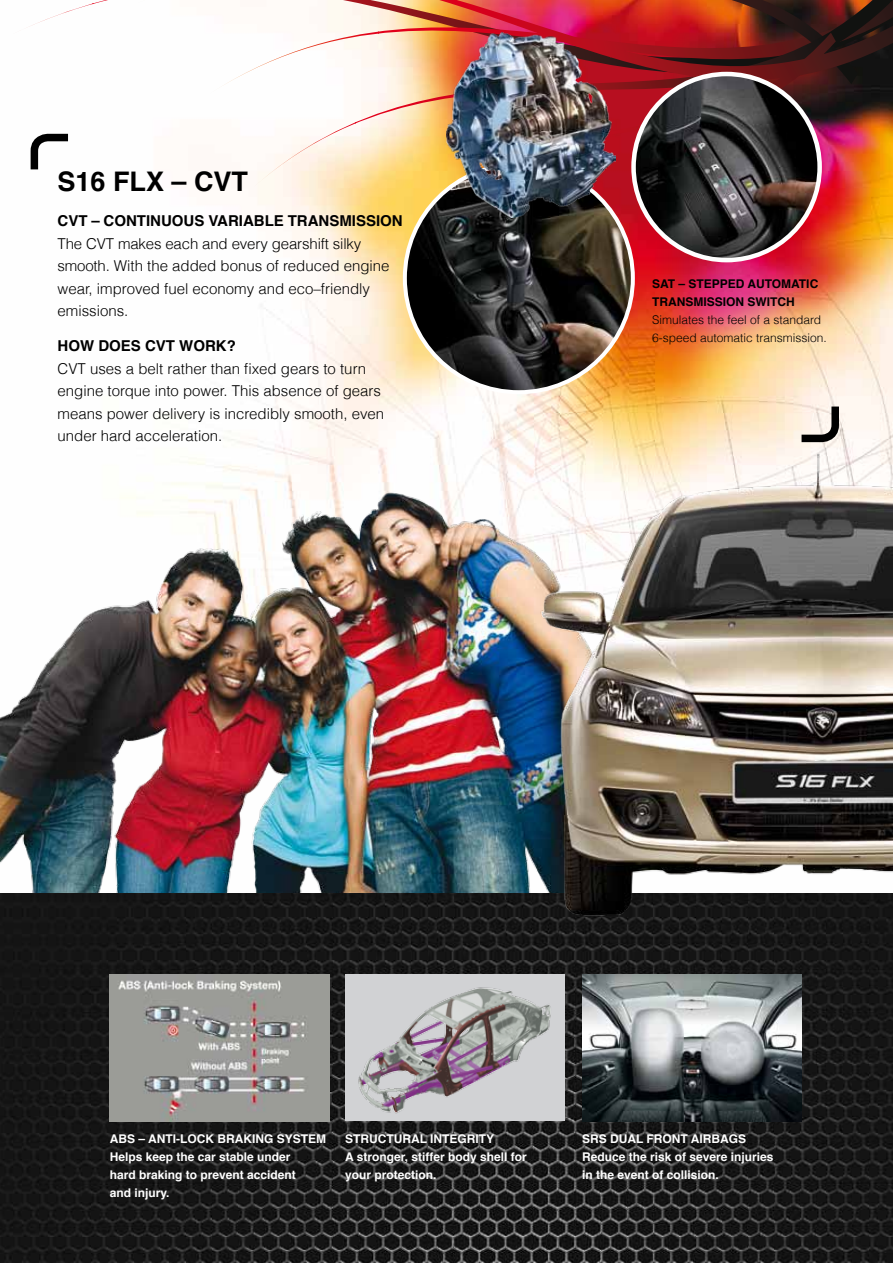
<style>
.page{position:relative;width:893px;height:1263px;background:#fff}
.page>*{position:absolute;margin:0;border:0;box-sizing:border-box;transform-origin:0 0}
.t1{font:700 27px "Helvetica";color:#000}
.t2{font:300 15px/22.5px "Helvetica";color:#000}
.t3{font:700 15px "Helvetica";color:#000}
.t4{font:700 12px/18px "Helvetica";color:#fff}
.t5{font:300 12px/18px "Helvetica";color:#000}
.t6{font:700 12px/18px "Helvetica";color:#000}
</style>
<div class="page">
<img style="left:0;top:194px;width:893px;height:1069px">
<img style="left:0;top:424px;width:400px;height:474px">
<img style="left:400px;top:374px;width:493px;height:641px">
<div style="left:345px;top:974px;width:220px;height:147px;background:#d1d2d4"></div>
<img style="left:358px;top:987px;width:193px;height:127px">
<img style="left:582px;top:974px;width:219px;height:147px">
<img style="left:110px;top:974px;width:219px;height:147px">
<svg style="left:255px;top:113px;width:638px;height:81px"></svg>
<svg style="left:443px;top:113px;width:393px;height:104px;background:#c0283e"></svg>
<img style="left:224px;top:0;width:669px;height:113px">
<svg style="left:30px;top:133px;width:38px;height:37px"></svg>
<svg style="left:794px;top:399px;width:49px;height:47px;background:#cac1b9"></svg>
<img style="left:405px;top:164px;width:228px;height:228px;border-radius:114px">
<img style="left:634px;top:74px;width:186px;height:186px;border-radius:93px">
<div style="left:631px;top:72px;width:191px;height:190px;border:4px solid #fff;border-radius:50%"></div>
<img style="left:446px;top:33px;width:170px;height:185px">
<h1 class="t1" style="left:58px;top:159px;width:192px">S16 FLX – CVT</h1>
<p class="t3" style="left:58px;top:209px;width:58px">CVT – Cont</p>
<p class="t3" style="left:146px;top:209px;width:246px">inuous Variable Transmission</p>
<p class="t2" style="left:58px;top:231px;width:334px">The CVT makes each and every gearshift silky smooth. With the added bonus of reduced engine wear, improved fuel economy and eco–friendly emissions.</p>
<p class="t3" style="left:58px;top:334px;width:180px">HOW DOES CVT WORK?</p>
<p class="t2" style="left:58px;top:356px;width:328px">CVT uses a belt rather than fixed gears to turn engine torque into power. This absence of gears means power delivery is incredibly smooth, even under hard acceleration.</p>
<p class="t6" style="left:652px;top:275px;width:168px">SAT – Stepped Automatic<br>Transmission Switch</p>
<p class="t5" style="left:652px;top:310px;width:176px">Simulates the feel of a standard<br>6-speed automatic transmission.</p>
<p class="t4" style="left:110px;top:1129px;width:208px">ABS – ANTI-LOCK BRAKING SYSTEM<br>Helps keep the car stable under hard braking to prevent accident and injury.</p>
<p class="t4" style="left:345px;top:1130px;width:183px">STRUCTURAL INTEG RITY<br>A stronger, stiffer body shell for your protection.</p>
<p class="t4" style="left:582px;top:1130px;width:74px">SRS Dual Front</p>
<p class="t4" style="left:582px;top:1130px;width:193px;text-indent:109px">Airbags<br>Reduce the risk of severe injuries in the event of collision.</p>
</div>
